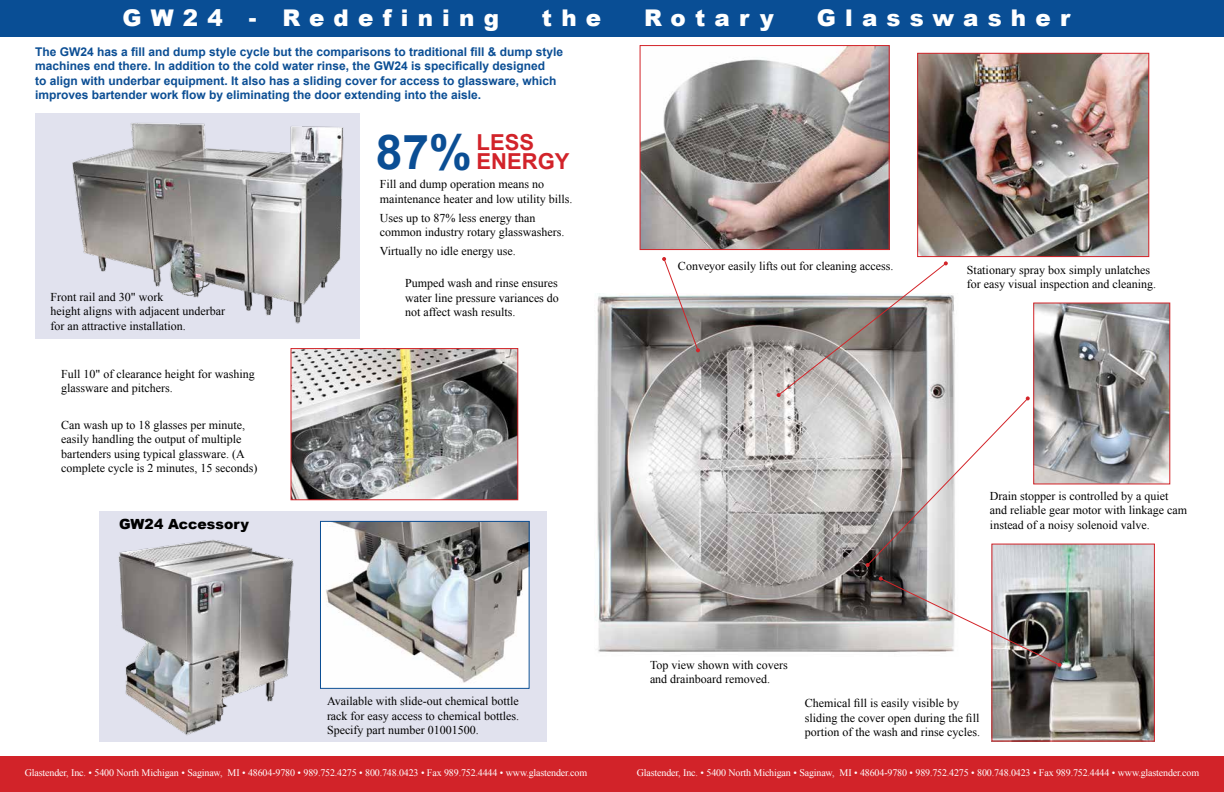
<style>
.page{position:relative;width:1224px;height:792px;background:#fff}
.page>*{position:absolute;margin:0;border:0;box-sizing:border-box;transform-origin:0 0}
.t1{font:900 23px "Arial";letter-spacing:.4em;color:#fff}
.t2{font:700 22px/19px "Arial";color:#d2232a}
.t3{font:900 14px "Arial";color:#000}
.t4{font:12px/14.4px "Times New Roman";color:#000}
.t5{font:700 12px/14.4px "Arial";color:#0b4e94}
.t6{font:10px "Times New Roman";letter-spacing:-.015em;color:#fff}
.s1{font-size:48px;color:#0b4e94}
</style>
<div class="page">
<div style="left:0;top:756px;width:1224px;height:36px;background:#d22329"></div>
<div style="left:0;top:0;width:1224px;height:36px;background:#094e95"></div>
<img style="left:595px;top:295px;width:360px;height:357px">
<img style="left:993px;top:546px;width:160px;height:194px">
<div style="left:991px;top:544px;width:164px;height:198px;border:1px solid #d32429"></div>
<img style="left:919px;top:55px;width:228px;height:200px">
<div style="left:917px;top:53px;width:232px;height:204px;border:1px solid #d32429"></div>
<img style="left:642px;top:47px;width:246px;height:201px">
<div style="left:640px;top:45px;width:250px;height:205px;border:1px solid #d32429"></div>
<img style="left:293px;top:350px;width:223px;height:148px">
<div style="left:291px;top:348px;width:227px;height:152px;border:1px solid #d32429"></div>
<div style="left:35px;top:113px;width:325px;height:226px;background:#e1e2ee"></div>
<div style="left:99px;top:512px;width:448px;height:230px;background:#e1e2ee"></div>
<img style="left:322px;top:523px;width:206px;height:164px">
<div style="left:320px;top:521px;width:210px;height:168px;border:1px solid #0b4e94"></div>
<svg style="left:662px;top:257px;width:38px;height:95px"></svg>
<svg style="left:777px;top:261px;width:253px;height:306px"></svg>
<svg style="left:879px;top:577px;width:183px;height:90px"></svg>
<img style="left:1035px;top:305px;width:133px;height:177px">
<div style="left:1033px;top:303px;width:137px;height:181px;border:1px solid #d32429"></div>
<img style="left:118px;top:540px;width:176px;height:195px">
<img style="left:72px;top:123px;width:272px;height:201px">
<h1 class="t1" style="left:122px;top:1px;width:378px">GW24 - Redefining</h1>
<h1 class="t1" style="left:542px;top:1px;width:61px">the</h1>
<h1 class="t1" style="left:644px;top:1px;width:131px">Rotary</h1>
<h1 class="t1" style="left:817px;top:1px;width:255px">Glasswasher</h1>
<p class="t5" style="left:35px;top:45px;width:530px">The GW24 has a fill and dump style cycle but the comparisons to traditional fill &amp; dump style machines end there. In addition to the cold water rinse, the GW24 is specifically designed<br>to align with underbar equipment. It also has a sliding cover for access to glassware, which improves bartender work flow by eliminating the door extending into the aisle.</p>
<h2 class="t2" style="left:477px;top:133px;width:94px;text-indent:-101px"><span class="s1">87%</span> LESS<br>ENERGY</h2>
<p class="t4" style="left:50px;top:290px;width:176px">Front rail and 30" work<br>height aligns with adjacent underbar for an attractive installation.</p>
<p class="t4" style="left:61px;top:366px;width:195px">Full 10" of clearance height for washing glassware and pitchers.</p>
<p class="t4" style="left:61px;top:418px;width:198px">Can wash up to 18 glasses per minute, easily handling the output of multiple bartenders using typical glassware. (A complete cycle is 2 minutes, 15 seconds)</p>
<p class="t3" style="left:119px;top:514px;width:131px">GW24 Accessory</p>
<p class="t4" style="left:380px;top:177px;width:194px">Fill and dump operation means no maintenance heater and low utility bills.</p>
<p class="t4" style="left:380px;top:210px;width:186px">Uses up to 87% less energy than common industry rotary glasswashers.</p>
<p class="t4" style="left:380px;top:243px;width:138px">Virtually no idle energy use.</p>
<p class="t4" style="left:405px;top:276px;width:155px;text-align:justify">Pumped wash and rinse ensures water line pressure variances do not affect wash results.</p>
<p class="t4" style="left:327px;top:694px;width:194px;text-align:justify">Available with slide-out chemical bottle rack for easy access to chemical bottles.<br>Specify part number 01001500.</p>
<p class="t4" style="left:678px;top:259px;width:217px">Conveyor easily lifts out for cleaning access.</p>
<p class="t4" style="left:967px;top:262px;width:191px">Stationary spray box simply unlatches for easy visual inspection and cleaning.</p>
<p class="t4" style="left:990px;top:488px;width:199px">Drain stopper is controlled by a quiet and reliable gear motor with linkage cam instead of a noisy solenoid valve.</p>
<p class="t4" style="left:650px;top:658px;width:139px">Top view shown with covers and drainboard removed.</p>
<p class="t4" style="left:805px;top:696px;width:177px">Chemical fill is easily visible by sliding the cover open during the fill portion of the wash and rinse cycles.</p>
<p class="t6" style="left:25px;top:766px;width:564px">Glastender, Inc. • 5400 North Michigan • Saginaw, MI • 48604-9780 • 989.752.4275 • 800.748.0423 • Fax 989.752.4444 • www.glastender.com</p>
<p class="t6" style="left:637px;top:766px;width:564px">Glastender, Inc. • 5400 North Michigan • Saginaw, MI • 48604-9780 • 989.752.4275 • 800.748.0423 • Fax 989.752.4444 • www.glastender.com</p>
</div>
